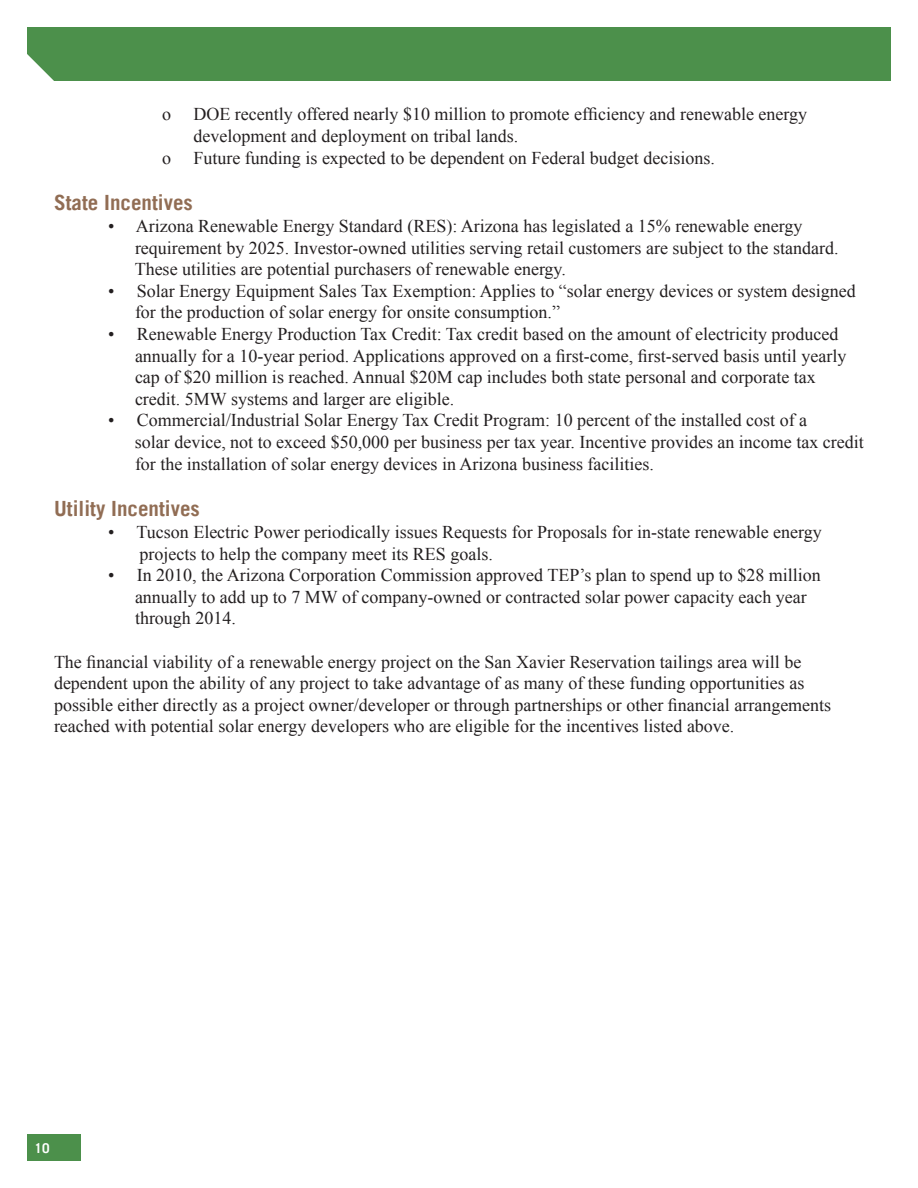
<style>
.page{position:relative;width:918px;height:1188px;background:#fff}
.page>*{position:absolute;margin:0;border:0;box-sizing:border-box;transform-origin:0 0}
.t1{font:700 21px "Trade Gothic LT";color:#916d54}
.t2{font:18px/21.6px "Times New Roman";color:#231f20}
.t3{font:700 13.5px "Trade Gothic LT";color:#fff}
</style>
<div class="page">
<div style="left:27px;top:27px;width:864px;height:54px;background:#4c904b"></div>
<div style="left:27px;top:1134px;width:54px;height:27px;background:#4c904b"></div>
<svg style="left:27px;top:54px;width:27px;height:27px"></svg>
<p class="t2" style="left:162px;top:103px;width:10px">o</p>
<p class="t2" style="left:194px;top:103px;width:615px">DOE recently offered nearly $10 million to promote efficiency and renewable energy</p>
<p class="t2" style="left:194px;top:125px;width:326px">development and deployment on tribal lands.</p>
<p class="t2" style="left:162px;top:147px;width:10px">o</p>
<p class="t2" style="left:194px;top:147px;width:523px">Future funding is expected to be dependent on Federal budget decisions.</p>
<p class="t1" style="left:54px;top:190px;width:140px">State Incentives</p>
<p class="t2" style="left:108px;top:215px;width:696px">• Arizona Renewable Energy Standard (RES): Arizona has legislated a 15% renewable energy</p>
<p class="t2" style="left:135px;top:237px;width:705px">requirement by 2025. Investor-owned utilities serving retail customers are subject to the standard.</p>
<p class="t2" style="left:135px;top:258px;width:433px">These utilities are potential purchasers of renewable energy.</p>
<p class="t2" style="left:108px;top:280px;width:749px">• Solar Energy Equipment Sales Tax Exemption: Applies to “solar energy devices or system designed</p>
<p class="t2" style="left:135px;top:301px;width:427px">for the production of solar energy for onsite consumption.”</p>
<p class="t2" style="left:108px;top:323px;width:732px">• Renewable Energy Production Tax Credit: Tax credit based on the amount of electricity produced</p>
<p class="t2" style="left:135px;top:345px;width:713px">annually for a 10-year period. Applications approved on a first-come, first-served basis until yearly</p>
<p class="t2" style="left:135px;top:366px;width:682px">cap of $20 million is reached. Annual $20M cap includes both state personal and corporate tax</p>
<p class="t2" style="left:135px;top:388px;width:321px">credit. 5MW systems and larger are eligible.</p>
<p class="t2" style="left:108px;top:409px;width:701px">• Commercial/Industrial Solar Energy Tax Credit Program: 10 percent of the installed cost of a</p>
<p class="t2" style="left:135px;top:431px;width:731px">solar device, not to exceed $50,000 per business per tax year. Incentive provides an income tax credit</p>
<p class="t2" style="left:135px;top:453px;width:521px">for the installation of solar energy devices in Arizona business facilities.</p>
<p class="t1" style="left:54px;top:496px;width:147px">Utility Incentives</p>
<p class="t2" style="left:108px;top:521px;width:715px">• Tucson Electric Power periodically issues Requests for Proposals for in-state renewable energy</p>
<p class="t2" style="left:140px;top:543px;width:355px">projects to help the company meet its RES goals.</p>
<p class="t2" style="left:108px;top:564px;width:714px">• In 2010, the Arizona Corporation Commission approved TEP’s plan to spend up to $28 million</p>
<p class="t2" style="left:135px;top:586px;width:673px">annually to add up to 7 MW of company-owned or contracted solar power capacity each year</p>
<p class="t2" style="left:135px;top:607px;width:102px">through 2014.</p>
<p class="t2" style="left:54px;top:651px;width:779px">The financial viability of a renewable energy project on the San Xavier Reservation tailings area will be dependent upon the ability of any project to take advantage of as many of these funding opportunities as possible either directly as a project owner/developer or through partnerships or other financial arrangements reached with potential solar energy developers who are eligible for the incentives listed above.</p>
<p class="t3" style="left:34px;top:1139px;width:17px">10</p>
</div>
